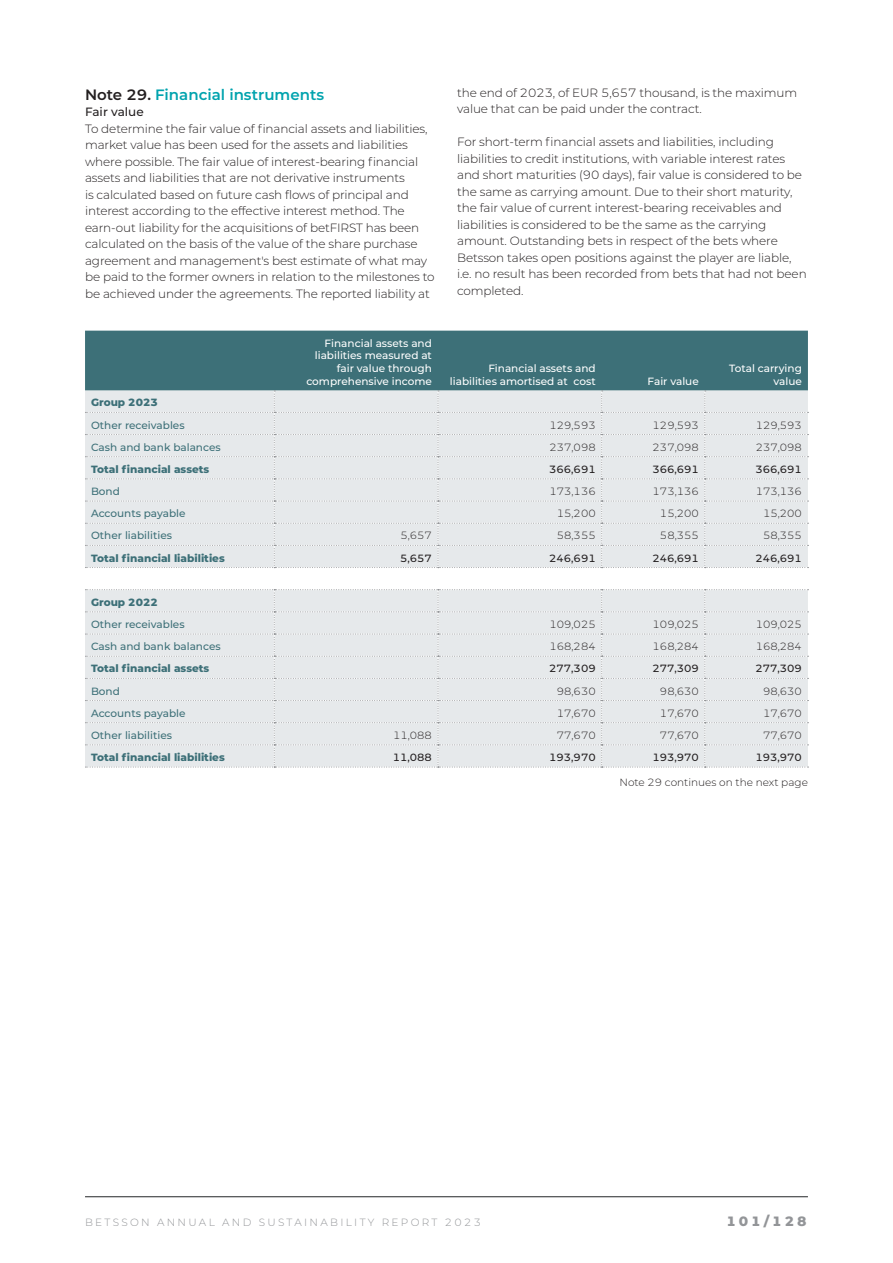
<style>
.page{position:relative;width:893px;height:1263px;background:#fff}
.page>*{position:absolute;margin:0;border:0;box-sizing:border-box;transform-origin:0 0}
.t1{font:600 15px "Montserrat";color:#00a3ae}
.t2{font:800 13.5px "Montserrat";letter-spacing:.22em;color:#939598}
.t3{font:300 12px/16.5px "Montserrat";letter-spacing:-.01em;color:#231f20}
.t4{font:500 12px "Montserrat";color:#231f20}
.t5{font:300 10.5px "Montserrat";color:#231f20}
.t6{font:500 10.5px/12.6px "Montserrat";color:#fff;text-align:right}
.t7{font:500 10.5px "Montserrat";color:#3d7078}
.t8{font:800 10.5px "Montserrat";color:#3d7078}
.t9{font:500 10.5px "Montserrat";color:#231f20}
.t10{font:300 10.5px "Montserrat";letter-spacing:.22em;color:#939598}
.s1{color:#231f20}
</style>
<div class="page">
<hr style="left:85px;top:1196px;width:723px;height:1px;background:#242628">
<svg style="left:85px;top:331px;width:723px;height:237px;background:#bbcacd"></svg>
<div style="left:85px;top:589px;width:723px;height:179px;background:#e6e9eb"></div>
<p class="t1" style="left:85px;top:84px;width:241px"><span class="s1">Note 29.</span> Financial instruments</p>
<p class="t4" style="left:85px;top:103px;width:60px">Fair value</p>
<p class="t3" style="left:85px;top:120px;width:351px">To determine the fair value of financial assets and liabilities, market value has been used for the assets and liabilities where possible. The fair value of interest-bearing financial assets and liabilities that are not derivative instruments<br>is calculated based on future cash flows of principal and interest according to the effective interest method. The earn-out liability for the acquisitions of betFIRST has been calculated on the basis of the value of the share purchase agreement and management's best estimate of what may be paid to the former owners in relation to the milestones to be achieved under the agreements. The reported liability at</p>
<p class="t6" style="left:306px;top:336px;width:127px">Financial assets and liabilities measured at fair value through comprehensive income</p>
<p class="t3" style="left:457px;top:84px;width:342px">the end of 2023, of EUR 5,657 thousand, is the maximum value that can be paid under the contract.</p>
<p class="t3" style="left:457px;top:133px;width:351px">For short-term financial assets and liabilities, including liabilities to credit institutions, with variable interest rates and short maturities (90 days), fair value is considered to be the same as carrying amount. Due to their short maturity, the fair value of current interest-bearing receivables and liabilities is considered to be the same as the carrying amount. Outstanding bets in respect of the bets where Betsson takes open positions against the player are liable, i.e. no result has been recorded from bets that had not been completed.</p>
<p class="t6" style="left:450px;top:362px;width:147px">Financial assets and liabilities amortised at cost</p>
<p class="t6" style="left:648px;top:374px;width:53px">Fair value</p>
<p class="t6" style="left:729px;top:362px;width:74px">Total carrying value</p>
<p class="t8" style="left:91px;top:395px;width:68px">Group 2023</p>
<p class="t7" style="left:91px;top:417px;width:95px">Other receivables</p>
<p class="t5" style="left:549px;top:418px;width:48px">129,593</p>
<p class="t5" style="left:653px;top:418px;width:48px">129,593</p>
<p class="t5" style="left:756px;top:418px;width:48px">129,593</p>
<p class="t7" style="left:91px;top:440px;width:131px">Cash and bank balances</p>
<p class="t5" style="left:549px;top:440px;width:48px">237,098</p>
<p class="t5" style="left:653px;top:440px;width:48px">237,098</p>
<p class="t5" style="left:756px;top:440px;width:48px">237,098</p>
<p class="t8" style="left:91px;top:461px;width:120px">Total financial assets</p>
<p class="t9" style="left:549px;top:462px;width:48px">366,691</p>
<p class="t9" style="left:652px;top:462px;width:48px">366,691</p>
<p class="t9" style="left:755px;top:462px;width:48px">366,691</p>
<p class="t7" style="left:91px;top:484px;width:30px">Bond</p>
<p class="t5" style="left:549px;top:484px;width:48px">173,136</p>
<p class="t5" style="left:653px;top:484px;width:48px">173,136</p>
<p class="t5" style="left:756px;top:484px;width:48px">173,136</p>
<p class="t7" style="left:91px;top:506px;width:96px">Accounts payable</p>
<p class="t5" style="left:557px;top:506px;width:40px">15,200</p>
<p class="t5" style="left:660px;top:506px;width:40px">15,200</p>
<p class="t5" style="left:763px;top:506px;width:40px">15,200</p>
<p class="t7" style="left:91px;top:528px;width:83px">Other liabilities</p>
<p class="t5" style="left:400px;top:528px;width:33px">5,657</p>
<p class="t5" style="left:557px;top:528px;width:40px">58,355</p>
<p class="t5" style="left:660px;top:528px;width:40px">58,355</p>
<p class="t5" style="left:763px;top:528px;width:40px">58,355</p>
<p class="t8" style="left:91px;top:550px;width:135px">Total financial liabilities</p>
<p class="t9" style="left:400px;top:550px;width:33px">5,657</p>
<p class="t9" style="left:549px;top:550px;width:48px">246,691</p>
<p class="t9" style="left:652px;top:550px;width:48px">246,691</p>
<p class="t9" style="left:755px;top:550px;width:48px">246,691</p>
<p class="t8" style="left:91px;top:594px;width:68px">Group 2022</p>
<p class="t7" style="left:91px;top:617px;width:95px">Other receivables</p>
<p class="t5" style="left:549px;top:617px;width:48px">109,025</p>
<p class="t5" style="left:653px;top:617px;width:48px">109,025</p>
<p class="t5" style="left:756px;top:617px;width:48px">109,025</p>
<p class="t7" style="left:91px;top:639px;width:131px">Cash and bank balances</p>
<p class="t5" style="left:549px;top:639px;width:48px">168,284</p>
<p class="t5" style="left:653px;top:639px;width:48px">168,284</p>
<p class="t5" style="left:756px;top:639px;width:48px">168,284</p>
<p class="t8" style="left:91px;top:661px;width:120px">Total financial assets</p>
<p class="t9" style="left:549px;top:661px;width:48px">277,309</p>
<p class="t9" style="left:652px;top:661px;width:48px">277,309</p>
<p class="t9" style="left:755px;top:661px;width:48px">277,309</p>
<p class="t7" style="left:91px;top:683px;width:30px">Bond</p>
<p class="t5" style="left:557px;top:684px;width:40px">98,630</p>
<p class="t5" style="left:660px;top:684px;width:40px">98,630</p>
<p class="t5" style="left:763px;top:684px;width:40px">98,630</p>
<p class="t7" style="left:91px;top:706px;width:96px">Accounts payable</p>
<p class="t5" style="left:557px;top:706px;width:40px">17,670</p>
<p class="t5" style="left:660px;top:706px;width:40px">17,670</p>
<p class="t5" style="left:763px;top:706px;width:40px">17,670</p>
<p class="t7" style="left:91px;top:728px;width:83px">Other liabilities</p>
<p class="t5" style="left:393px;top:728px;width:40px">11,088</p>
<p class="t5" style="left:557px;top:728px;width:40px">77,670</p>
<p class="t5" style="left:660px;top:728px;width:40px">77,670</p>
<p class="t5" style="left:763px;top:728px;width:40px">77,670</p>
<p class="t8" style="left:91px;top:750px;width:135px">Total financial liabilities</p>
<p class="t9" style="left:393px;top:750px;width:41px">11,088</p>
<p class="t9" style="left:549px;top:750px;width:48px">193,970</p>
<p class="t9" style="left:652px;top:750px;width:48px">193,970</p>
<p class="t9" style="left:755px;top:750px;width:48px">193,970</p>
<p class="t5" style="left:620px;top:775px;width:190px">Note 29 continues on the next page</p>
<p class="t10" style="left:85px;top:1215px;width:398px">BETSSON ANNUAL AND SUSTAINABILITY REPORT 2023</p>
<p class="t2" style="left:726px;top:1211px;width:82px">101/128</p>
</div>
